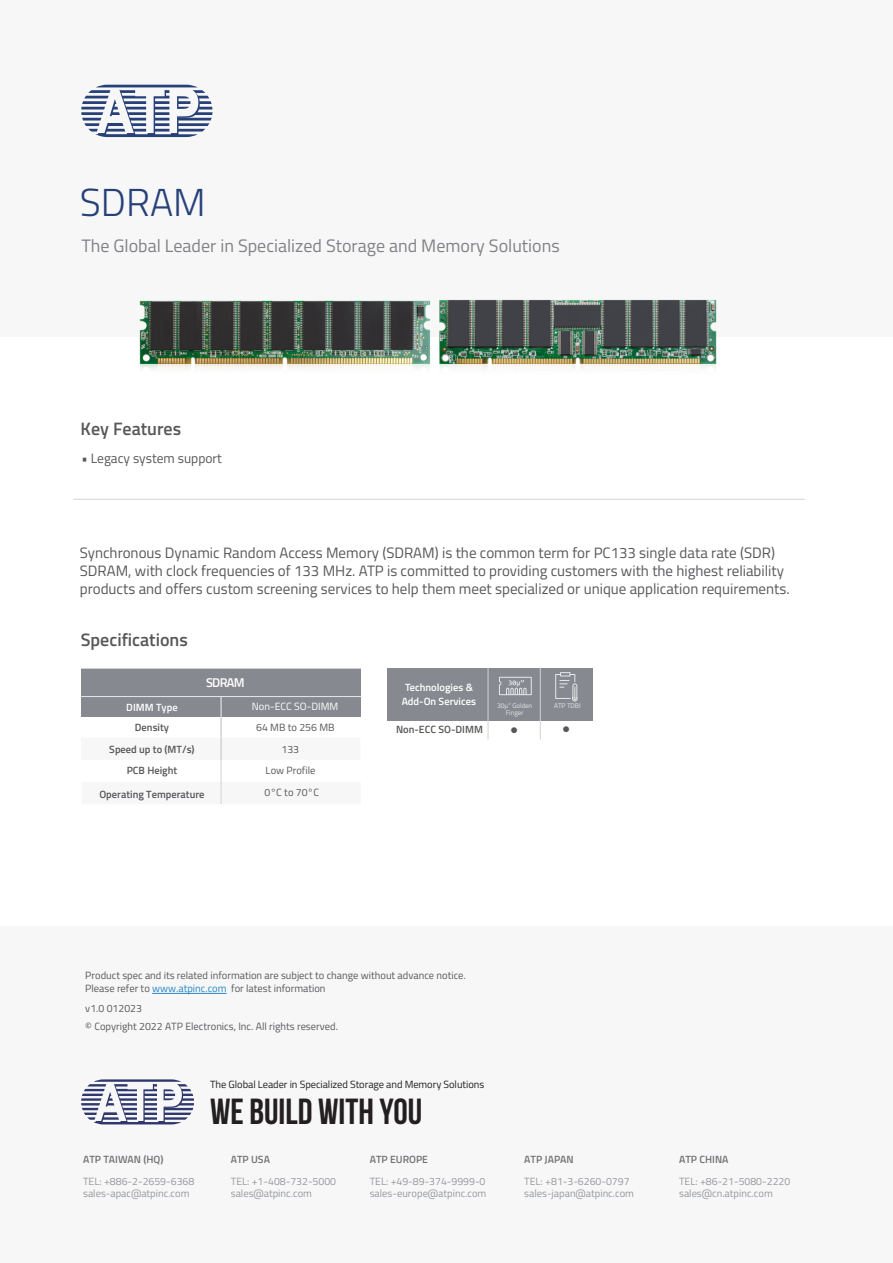
<style>
.page{position:relative;width:893px;height:1263px;background:#fff}
.page>*{position:absolute;margin:0;border:0;box-sizing:border-box;transform-origin:0 0}
.t1{font:300 39px "Titillium Web";color:#274178}
.t2{font:700 36.3px "Bebas Neue";color:#231f20}
.t3{font:18px "Titillium Web";color:#808285}
.t4{font:600 18px "Titillium Web";color:#57585a}
.t5{font:15px/18px "Titillium Web";color:#57585a}
.t6{font:13.5px "Titillium Web";color:#57585a}
.t7{font:13.5px "Arial";color:#57585a}
.t8{font:600 12.75px "Titillium Web";letter-spacing:-.055em;color:#fff}
.t9{font:10.5px/12px "Titillium Web";color:#97999d}
.t10{font:10.5px/18px "Titillium Web";color:#595a5c}
.t11{font:600 10.5px/21.3px "Titillium Web";color:#57585a;text-align:center}
.t12{font:10.5px "Titillium Web";letter-spacing:-.005em;color:#231f20}
.t13{font:600 10.5px "Titillium Web";color:#727276}
.t14{font:600 10.5px/13.5px "Titillium Web";color:#fff;text-align:center}
.t15{font:10.5px/21.3px "Titillium Web";color:#57585a}
.t16{font:10.5px "Titillium Web";color:#fff}
.t17{font:6.75px/6.8px "Titillium Web";color:#e6e7e9;text-align:center}
.s1{color:#2787c4}
</style>
<div class="page">
<div style="left:0;top:0;width:893px;height:336px;background:#f7f7f8"></div>
<svg style="left:81px;top:85px;width:131px;height:52px"></svg>
<hr style="left:73px;top:499px;width:732px;height:1px;background:#d1d2d4">
<div style="left:0;top:926px;width:893px;height:337px;background:#f7f7f8"></div>
<svg style="left:81px;top:1079px;width:113px;height:45px"></svg>
<hr style="left:152px;top:993px;width:75px;height:1px;background:#2787c4">
<img style="left:139px;top:299px;width:578px;height:71px">
<div style="left:387px;top:668px;width:206px;height:53px;background:#86898f"></div>
<hr style="left:488px;top:667px;width:1px;height:72px;background:#d1d2d4">
<hr style="left:540px;top:667px;width:1px;height:72px;background:#d1d2d4">
<svg style="left:499px;top:676px;width:33px;height:20px"></svg>
<div style="left:560px;top:672px;width:10px;height:4px;border:1px solid #e6e7e9"></div>
<svg style="left:555px;top:673px;width:23px;height:29px"></svg>
<div style="left:81px;top:668px;width:280px;height:49px;background:#86898f"></div>
<hr style="left:81px;top:668px;width:140px;height:1px;background:#d1d2d4">
<hr style="left:221px;top:668px;width:108px;height:1px;background:#d1d2d4">
<hr style="left:329px;top:668px;width:32px;height:1px;background:#d1d2d4">
<hr style="left:81px;top:696px;width:280px;height:1px;background:#e6e7e9">
<hr style="left:221px;top:696px;width:1px;height:108px;background:#d1d2d4">
<h1 class="t1" style="left:80px;top:174px;width:128px">SDRAM</h1>
<p class="t3" style="left:81px;top:233px;width:480px">The Global Leader in Specialized Storage and Memory Solutions</p>
<p class="t4" style="left:81px;top:416px;width:102px">Key Features</p>
<p class="t6" style="left:81px;top:448px;width:142px">• Legacy system support</p>
<p class="t5" style="left:80px;top:543px;width:711px">Synchronous Dynamic Random Access Memory (SDRAM) is the common term for PC133 single data rate (SDR)<br>SDRAM, with clock frequencies of 133 MHz. ATP is committed to providing customers with the highest reliability products and offers custom screening services to help them meet specialized or unique application requirements.</p>
<p class="t4" style="left:81px;top:626px;width:109px">Specifications</p>
<p class="t14" style="left:126px;top:700px;width:53px">DIMM Type</p>
<p class="t11" style="left:109px;top:717px;width:87px">Density<br>Speed up to (MT/s)</p>
<p class="t8" style="left:206px;top:673px;width:40px">SDRAM</p>
<p class="t16" style="left:252px;top:699px;width:88px">Non-ECC SO-DIMM</p>
<p class="t15" style="left:281px;top:717px;width:55px;text-indent:-25px">64 MB to 256 MB<br>133</p>
<p class="t14" style="left:402px;top:680px;width:76px">Technologies &amp;<br>Add-On Services</p>
<p class="t17" style="left:497px;top:702px;width:37px">30µ” Golden<br>Finger</p>
<p class="t17" style="left:554px;top:702px;width:28px">ATP TDBI</p>
<p class="t11" style="left:396px;top:718px;width:88px">Non-ECC SO-DIMM</p>
<p class="t7" style="left:510px;top:720px;width:10px">●</p>
<p class="t7" style="left:562px;top:719px;width:10px">●</p>
<p class="t11" style="left:127px;top:759px;width:52px">PCB Height</p>
<p class="t11" style="left:99px;top:783px;width:107px">Operating Temperature</p>
<p class="t15" style="left:265px;top:759px;width:56px;line-height:22px">Low Profile<br>0°C to 70°C</p>
<p class="t10" style="left:85px;top:968px;width:382px;line-height:13.5px">Product spec and its related information are subject to change without advance notice.<br>Please refer to <span class="s1">www.atpinc.com</span> for latest information</p>
<p class="t10" style="left:85px;top:999px;width:254px">v1.0 012023<br>© Copyright 2022 ATP Electronics, Inc. All rights reserved.</p>
<p class="t12" style="left:210px;top:1077px;width:276px">The Global Leader in Specialized Storage and Memory Solutions</p>
<h2 class="t2" style="left:210px;top:1092px;width:214px">WE BUILD WITH YOU</h2>
<p class="t13" style="left:83px;top:1151px;width:82px">ATP TAIWAN (HQ)</p>
<p class="t13" style="left:231px;top:1151px;width:41px">ATP USA</p>
<p class="t13" style="left:370px;top:1151px;width:60px">ATP EUROPE</p>
<p class="t9" style="left:370px;top:1175px;width:118px">TEL: +49-89-374-9999-0 sales-europe@atpinc.com</p>
<p class="t9" style="left:83px;top:1175px;width:113px">TEL: +886-2-2659-6368 sales-apac@atpinc.com</p>
<p class="t9" style="left:231px;top:1175px;width:107px">TEL: +1-408-732-5000 sales@atpinc.com</p>
<p class="t13" style="left:679px;top:1151px;width:51px">ATP CHINA</p>
<p class="t13" style="left:524px;top:1151px;width:51px">ATP JAPAN</p>
<p class="t9" style="left:524px;top:1175px;width:111px">TEL: +81-3-6260-0797 sales-japan@atpinc.com</p>
<p class="t9" style="left:679px;top:1175px;width:113px">TEL: +86-21-5080-2220 sales@cn.atpinc.com</p>
</div>
